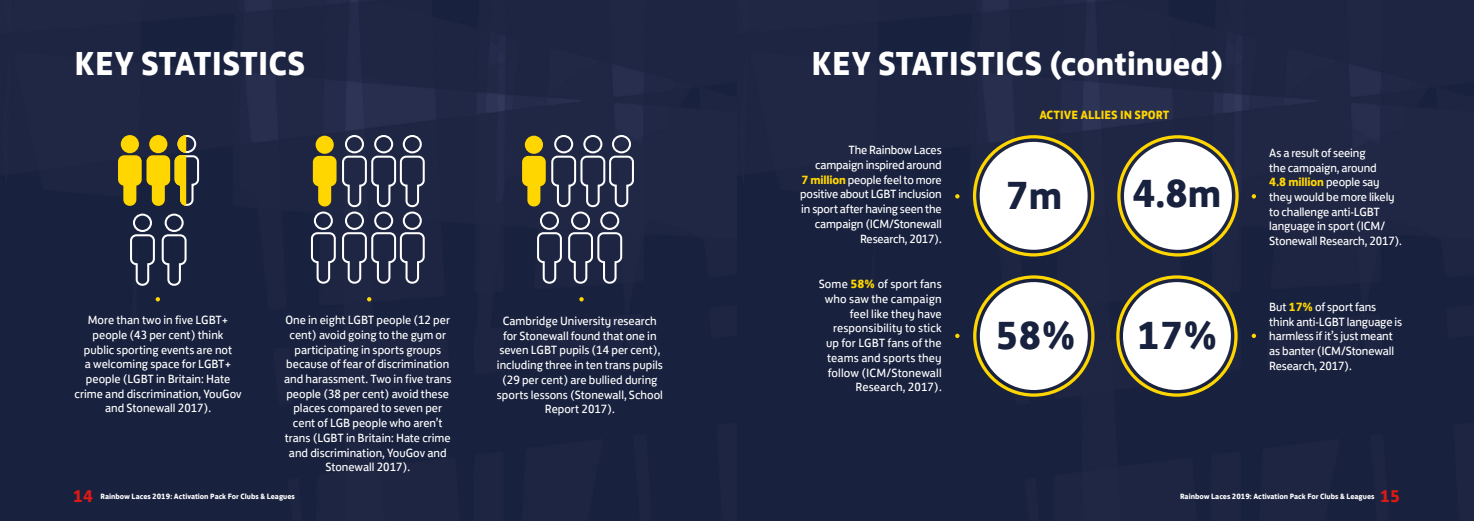
<style>
.page{position:relative;width:1474px;height:521px;background:#fff}
.page>*{position:absolute;margin:0;border:0;box-sizing:border-box;transform-origin:0 0}
.t1{font:700 40.25px "FS Jack";color:#18223e}
.t2{font:700 34.12px "FS Jack";color:#fff}
.t3{font:700 17.5px "FS Jack";color:#da1a15}
.t4{font:12.25px/14.7px "FS Jack";color:#fff;text-align:center}
.t5{font:700 12.25px "FS Jack";color:#ffd600}
.t6{font:700 7.88px "FS Jack";color:#fff}
.s1{font-weight:700;color:#ffd600}
</style>
<div class="page">
<div style="left:0;top:0;width:1473px;height:521px;background:#1e2542"></div>
<div style="left:979px;top:142px;width:108px;height:108px;background:#fff;border-radius:50%"></div>
<div style="left:973px;top:135px;width:121px;height:121px;border:3px solid #ffd600;border-radius:50%"></div>
<div style="left:1123px;top:142px;width:108px;height:108px;background:#fff;border-radius:50%"></div>
<div style="left:1117px;top:135px;width:121px;height:121px;border:3px solid #ffd600;border-radius:50%"></div>
<div style="left:979px;top:282px;width:108px;height:108px;background:#fff;border-radius:50%"></div>
<div style="left:973px;top:275px;width:121px;height:122px;border:3px solid #ffd600;border-radius:50%"></div>
<div style="left:1122px;top:282px;width:108px;height:108px;background:#fff;border-radius:50%"></div>
<div style="left:1116px;top:275px;width:121px;height:122px;border:3px solid #ffd600;border-radius:50%"></div>
<svg style="left:522px;top:134px;width:113px;height:151px;background:#4b4e57"></svg>
<svg style="left:310px;top:134px;width:116px;height:151px;background:#4f525a"></svg>
<svg style="left:129px;top:213px;width:59px;height:74px;background:#3f465e"></svg>
<svg style="left:156px;top:297px;width:4px;height:4px"></svg>
<svg style="left:367px;top:297px;width:4px;height:4px"></svg>
<svg style="left:579px;top:297px;width:4px;height:4px"></svg>
<svg style="left:118px;top:134px;width:82px;height:73px;background:#928226"></svg>
<svg style="left:955px;top:194px;width:4px;height:4px"></svg>
<svg style="left:1251px;top:194px;width:5px;height:4px"></svg>
<svg style="left:955px;top:334px;width:4px;height:4px"></svg>
<svg style="left:1251px;top:334px;width:5px;height:4px"></svg>
<h2 class="t2" style="left:74px;top:35px;width:232px">KEY STATISTICS</h2>
<h2 class="t2" style="left:811px;top:35px;width:413px">KEY STATISTICS (continued)</h2>
<p class="t4" style="left:75px;top:312px;width:168px">More than two in five LGBT+ people (43 per cent) think<br>public sporting events are not<br>a welcoming space for LGBT+ people (LGBT in Britain: Hate crime and discrimination, YouGov and Stonewall 2017).</p>
<p class="t4" style="left:284px;top:312px;width:169px">One in eight LGBT people (12 per cent) avoid going to the gym or participating in sports groups because of fear of discrimination and harassment. Two in five trans people (38 per cent) avoid these places compared to seven per cent of LGB people who aren’t trans (LGBT in Britain: Hate crime and discrimination, YouGov and<br>Stonewall 2017).</p>
<p class="t4" style="left:497px;top:312px;width:167px">Cambridge University research for Stonewall found that one in seven LGBT pupils (14 per cent), including three in ten trans pupils (29 per cent) are bullied during sports lessons (Stonewall, School<br>Report 2017).</p>
<p class="t5" style="left:1039px;top:104px;width:132px">ACTIVE ALLIES IN SPORT</p>
<p class="t4" style="left:800px;top:142px;width:143px;text-align:right">The Rainbow Laces campaign inspired around<br><span class="s1">7 million</span> people feel to more positive about LGBT inclusion in sport after having seen the campaign (ICM/Stonewall<br>Research, 2017).</p>
<p class="t4" style="left:1269px;top:144px;width:134px;text-align:left">As a result of seeing<br>the campaign, around<br><span class="s1">4.8 million</span> people say they would be more likely to challenge anti-LGBT language in sport (ICM/<br>Stonewall Research, 2017).</p>
<p class="t4" style="left:818px;top:276px;width:124px;text-align:right">Some <span class="s1">58%</span> of sport fans who saw the campaign feel like they have responsibility to stick up for LGBT fans of the teams and sports they follow (ICM/Stonewall<br>Research, 2017).</p>
<h1 class="t1" style="left:1005px;top:161px;width:58px">7m</h1>
<h1 class="t1" style="left:1132px;top:159px;width:90px">4.8m</h1>
<p class="t4" style="left:1269px;top:298px;width:134px;text-align:left">But <span class="s1">17%</span> of sport fans think anti-LGBT language is harmless if it’s just meant as banter (ICM/Stonewall<br>Research, 2017).</p>
<h1 class="t1" style="left:995px;top:302px;width:82px">58%</h1>
<h1 class="t1" style="left:1137px;top:302px;width:82px">17%</h1>
<h3 class="t3" style="left:73px;top:482px;width:22px">14</h3>
<p class="t6" style="left:100px;top:490px;width:196px">Rainbow Laces 2019: Activation Pack For Clubs &amp; Leagues</p>
<p class="t6" style="left:1180px;top:490px;width:196px">Rainbow Laces 2019: Activation Pack For Clubs &amp; Leagues</p>
<h3 class="t3" style="left:1379px;top:482px;width:22px">15</h3>
</div>
